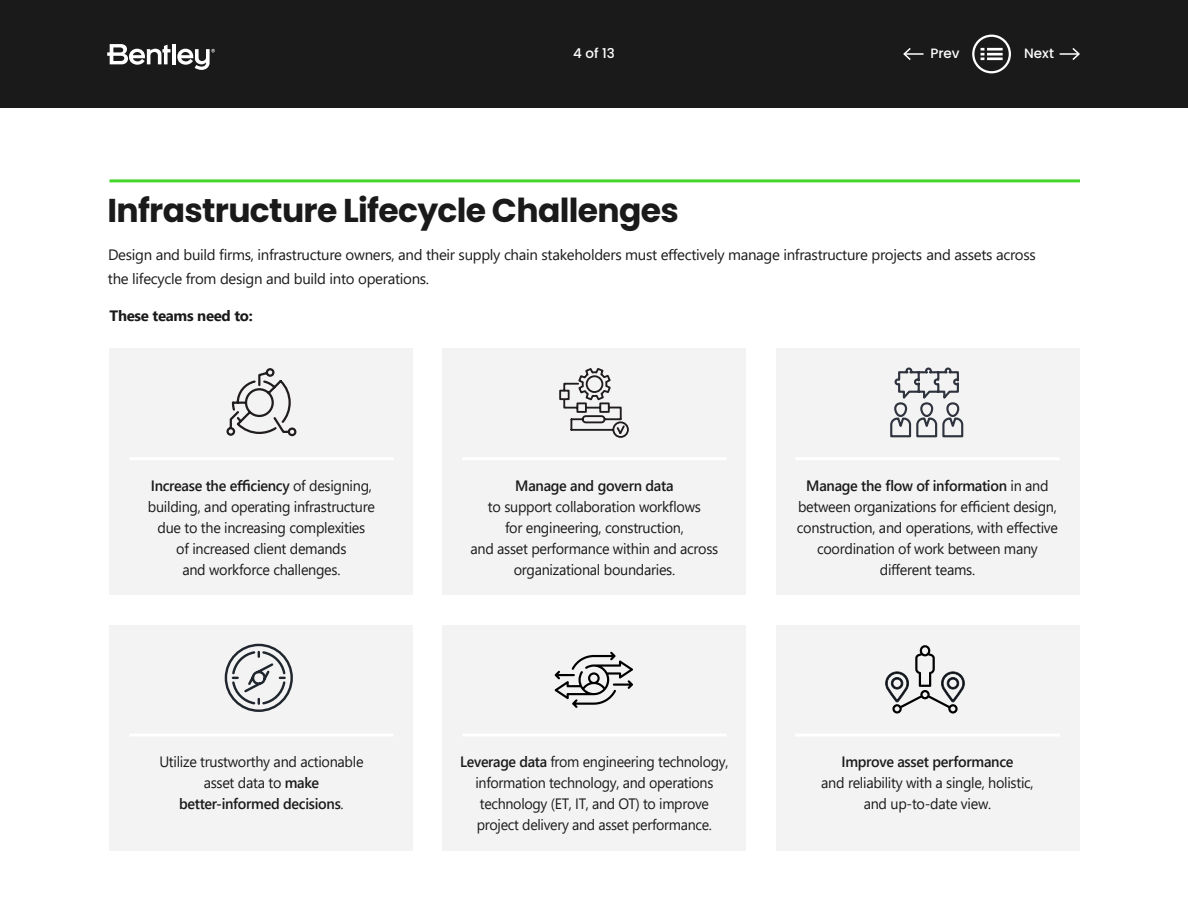
<style>
.page{position:relative;width:1188px;height:918px;background:#fff}
.page>*{position:absolute;margin:0;border:0;box-sizing:border-box;transform-origin:0 0}
.t1{font:700 33px "Poppins";letter-spacing:-.02em;color:#1a1a1a}
.t2{font:15px/21px "Segoe UI";letter-spacing:-.02em;color:#1a1a1a;text-align:center;scale:.96 1}
.t3{font:15px/24px "Segoe UI";letter-spacing:-.02em;color:#1a1a1a}
.t4{font:15px/21px "Segoe UI";letter-spacing:-.02em;color:#1a1a1a;text-align:center;scale:.95 1}
.t5{font:600 15px "Segoe UI";letter-spacing:-.02em;color:#1a1a1a;scale:.96 1}
.t6{font:700 15px "Segoe UI";letter-spacing:-.02em;color:#1a1a1a}
.t7{font:500 13.5px "Poppins";color:#fff}
.s1{font-weight:600}
</style>
<div class="page">
<div style="left:110px;top:349px;width:303px;height:246px;background:#f3f3f3"></div>
<div style="left:110px;top:625px;width:303px;height:226px;background:#f3f3f3"></div>
<div style="left:443px;top:349px;width:303px;height:246px;background:#f3f3f3"></div>
<div style="left:443px;top:625px;width:303px;height:226px;background:#f3f3f3"></div>
<div style="left:776px;top:349px;width:303px;height:246px;background:#f3f3f3"></div>
<div style="left:776px;top:625px;width:303px;height:226px;background:#f3f3f3"></div>
<hr style="left:110px;top:179px;width:970px;height:3px;background:#44d62c">
<svg style="left:226px;top:368px;width:71px;height:69px"></svg>
<svg style="left:224px;top:643px;width:69px;height:69px"></svg>
<svg style="left:559px;top:368px;width:70px;height:70px"></svg>
<svg style="left:555px;top:652px;width:78px;height:56px"></svg>
<svg style="left:890px;top:367px;width:74px;height:71px"></svg>
<svg style="left:885px;top:645px;width:80px;height:69px"></svg>
<hr style="left:129px;top:457px;width:265px;height:3px;background:#fff">
<hr style="left:129px;top:734px;width:265px;height:3px;background:#fff">
<hr style="left:462px;top:457px;width:265px;height:3px;background:#fff">
<hr style="left:462px;top:734px;width:265px;height:3px;background:#fff">
<hr style="left:795px;top:457px;width:265px;height:3px;background:#fff">
<hr style="left:795px;top:734px;width:265px;height:3px;background:#fff">
<div style="left:0;top:0;width:1188px;height:108px;background:#1a1a1a"></div>
<hr style="left:904px;top:53px;width:20px;height:2px;background:#fff">
<svg style="left:903px;top:48px;width:9px;height:12px"></svg>
<svg style="left:1060px;top:48px;width:20px;height:12px"></svg>
<svg style="left:107px;top:44px;width:63px;height:21px"></svg>
<hr style="left:172px;top:44px;width:4px;height:20px;background:#fff">
<svg style="left:177px;top:49px;width:38px;height:21px"></svg>
<svg style="left:972px;top:35px;width:39px;height:38px"></svg>
<p class="t7" style="left:573px;top:46px;width:43px">4 of 13</p>
<p class="t7" style="left:930px;top:46px;width:31px">Prev</p>
<p class="t7" style="left:1024px;top:46px;width:31px">Next</p>
<h1 class="t1" style="left:107px;top:196px;width:573px">Infrastructure Lifecycle Challenges</h1>
<p class="t3" style="left:108px;top:241px;width:929px">Design and build firms, infrastructure owners, and their supply chain stakeholders must effectively manage infrastructure projects and assets across the lifecycle from design and build into operations.</p>
<p class="t6" style="left:110px;top:310px;width:145px">These teams need to:</p>
<p class="t2" style="left:148px;top:474px;width:238px"><span class="s1">Increase the efÏciency</span> of designing, building, and operating infrastructure due to the increasing complexities<br>of increased client demands<br>and workforce challenges.</p>
<p class="t2" style="left:159px;top:750px;width:214px">Utilize trustworthy and actionable asset data to <span class="s1">make better-informed decisions</span>.</p>
<p class="t5" style="left:515px;top:471px;width:166px">Manage and govern data</p>
<p class="t2" style="left:471px;top:495px;width:260px">to support collaboration workflows<br>for engineering, construction,<br>and asset performance within and across organizational boundaries.</p>
<p class="t2" style="left:797px;top:475px;width:274px"><span class="s1">Manage the flow of information</span> in and between organizations for efÏcient design, construction, and operations, with effective coordination of work between many different teams.</p>
<p class="t4" style="left:460px;top:750px;width:284px"><span class="s1">Leverage data</span> from engineering technology, information technology, and operations technology (ET, IT, and OT) to improve project delivery and asset performance.</p>
<p class="t5" style="left:841px;top:748px;width:181px">Improve asset performance</p>
<p class="t2" style="left:821px;top:771px;width:223px">and reliability with a single, holistic, and up-to-date view.</p>
</div>
